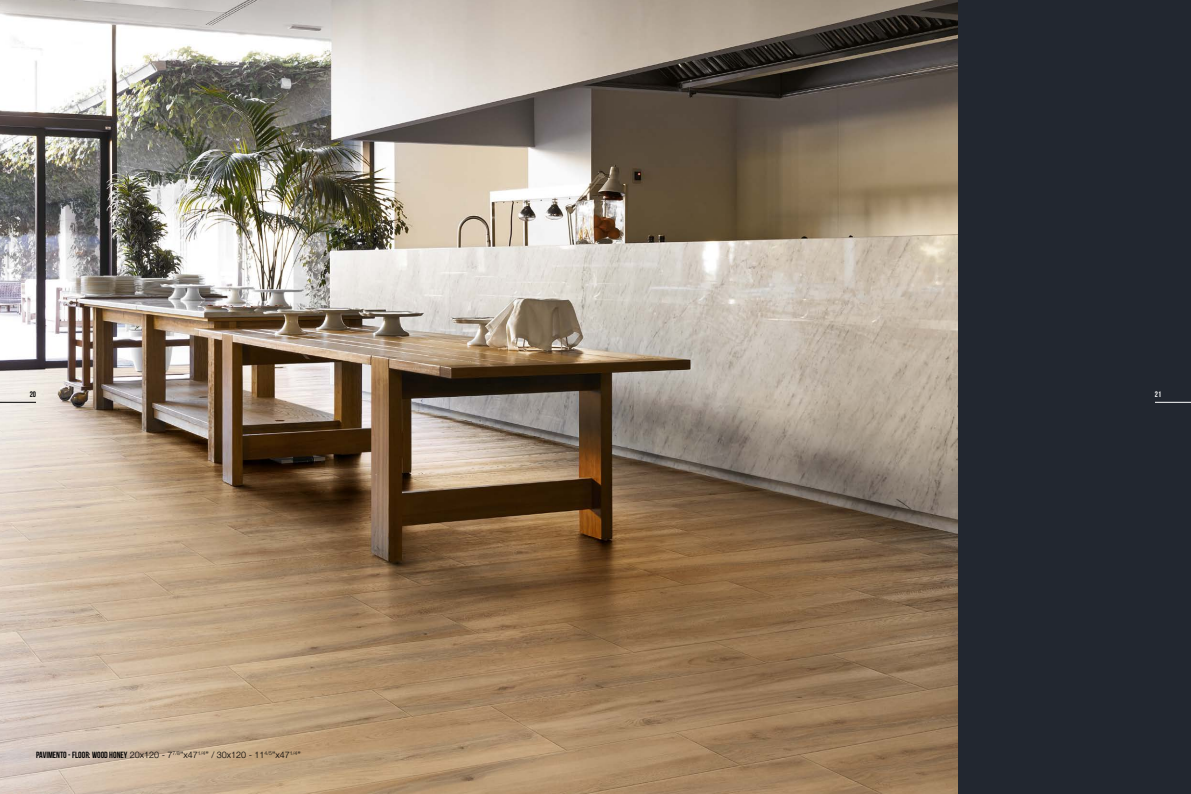
<style>
.page{position:relative;width:1191px;height:794px;background:#222730}
.page>*{position:absolute;margin:0;border:0;box-sizing:border-box;transform-origin:0 0}
.t1{font:300 9px "Helvetica Neue LT Std";color:#000}
.t2{font:8px "Bebas Neue";color:#000}
.t3{font:8px "Bebas Neue";color:#fff}
.s1{font-family:"Bebas Neue";font-weight:400}
</style>
<div class="page">
<img style="left:0;top:0;width:957px;height:794px">
<hr style="left:1155px;top:402px;width:36px;height:1px;background:#fff">
<hr style="left:0;top:402px;width:36px;height:1px;background:#000">
<p class="t2" style="left:30px;top:390px;width:8px">20</p>
<p class="t3" style="left:1155px;top:389px;width:8px">21</p>
<p class="t1" style="left:36px;top:749px;width:266px"><span class="s1">PAVIMENTO - FLOOR: WOOD HONEY</span> 20x120 - 7<sup>7/8</sup>”x47<sup>1/4</sup>” / 30x120 - 11<sup>4/5</sup>”x47<sup>1/4</sup>”</p>
</div>
